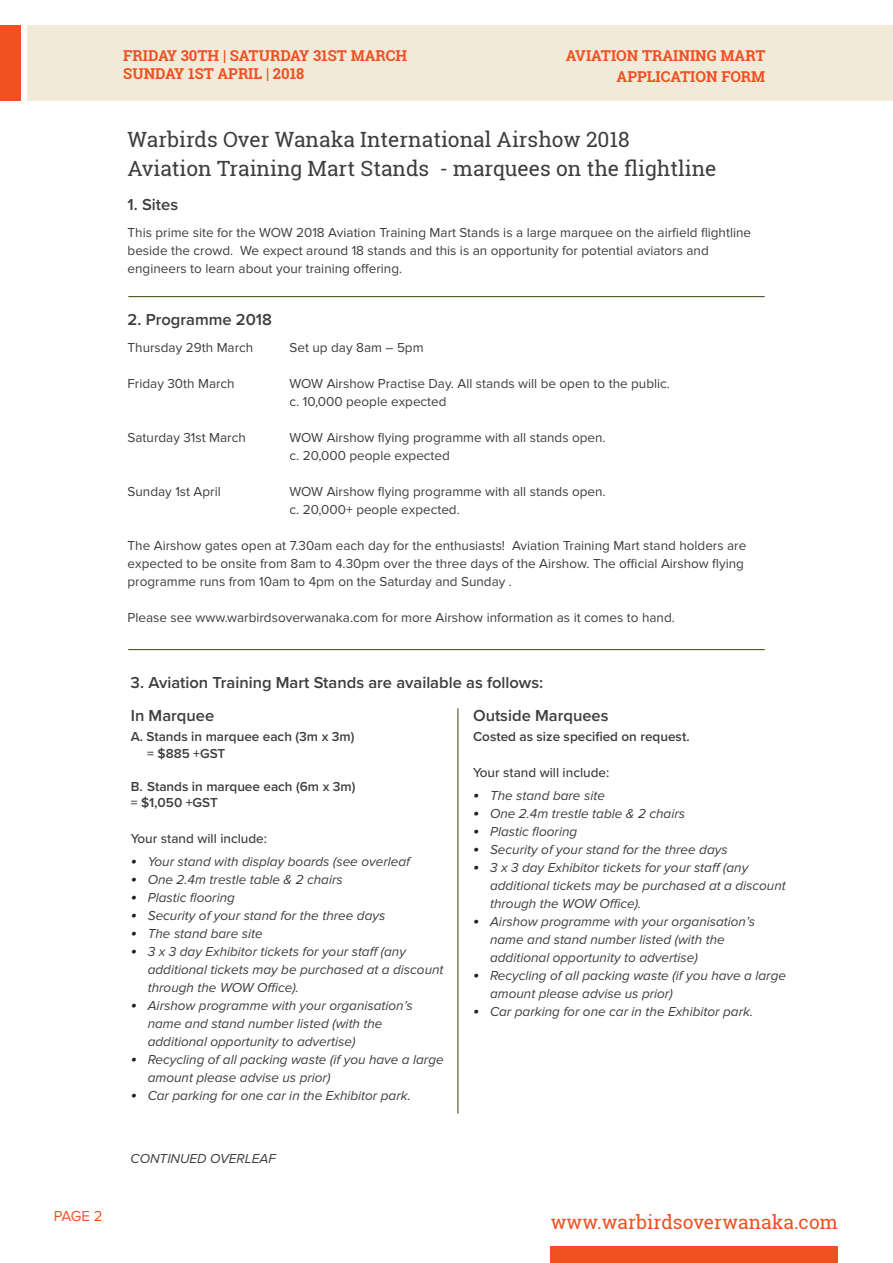
<style>
.page{position:relative;width:893px;height:1263px;background:#fff}
.page>*{position:absolute;margin:0;border:0;box-sizing:border-box;transform-origin:0 0}
.t1{font:21px "Roboto Slab";color:#3e3e3f}
.t2{font:19.2px "Roboto Slab";color:#f05022}
.t3{font:600 16.5px "Proxima Nova";color:#3e3e3f}
.t4{font:700 15px/18px "Roboto Slab";color:#f05022}
.t5{font:15px "Proxima Nova";color:#f05022}
.t6{font:italic 13.5px/18px "Proxima Nova";color:#3e3e3f}
.t7{font:13.5px/18px "Proxima Nova";color:#3e3e3f}
.t8{font:600 13.5px "Proxima Nova";color:#3e3e3f}
.t9{font:500 13.5px "Proxima Nova";color:#3e3e3f}
.s1{font-size:18px;color:#231f20}
</style>
<div class="page">
<div style="left:551px;top:1246px;width:287px;height:17px;background:#f05022"></div>
<hr style="left:128px;top:649px;width:637px;height:1px;background:#31450b">
<hr style="left:128px;top:296px;width:637px;height:1px;background:#31450b">
<hr style="left:458px;top:708px;width:1px;height:406px;background:#31450b">
<div style="left:28px;top:26px;width:865px;height:75px;background:#f2ead8"></div>
<div style="left:0;top:26px;width:20px;height:75px;background:#f05022"></div>
<p class="t4" style="left:123px;top:46px;width:286px">FRIDAY 30TH | SATURDAY 31ST MARCH<br>SUNDAY 1ST APRIL | 2018</p>
<p class="t4" style="left:566px;top:46px;width:201px">AVIATION TRAINING MART</p>
<p class="t4" style="left:617px;top:67px;width:150px">APPLICATION FORM</p>
<p class="t1" style="left:128px;top:125px;width:504px">Warbirds Over Wanaka International Airshow 2018</p>
<p class="t1" style="left:128px;top:154px;width:590px">Aviation Training Mart Stands - marquees on the flightline</p>
<p class="t3" style="left:128px;top:195px;width:52px">1. Sites</p>
<p class="t7" style="left:128px;top:224px;width:625px">This prime site for the WOW 2018 Aviation Training Mart Stands is a large marquee on the airfield flightline beside the crowd. We expect around 18 stands and this is an opportunity for potential aviators and engineers to learn about your training offering.</p>
<p class="t3" style="left:128px;top:310px;width:146px">2. Programme 2018</p>
<p class="t7" style="left:128px;top:339px;width:127px">Thursday 29th March</p>
<p class="t7" style="left:290px;top:339px;width:136px">Set up day 8am – 5pm</p>
<p class="t7" style="left:128px;top:375px;width:109px">Friday 30th March</p>
<p class="t7" style="left:290px;top:375px;width:382px">WOW Airshow Practise Day. All stands will be open to the public.</p>
<p class="t7" style="left:290px;top:393px;width:159px">c. 10,000 people expected</p>
<p class="t7" style="left:128px;top:429px;width:120px">Saturday 31st March</p>
<p class="t7" style="left:290px;top:429px;width:318px">WOW Airshow flying programme with all stands open.</p>
<p class="t7" style="left:290px;top:447px;width:162px">c. 20,000 people expected</p>
<p class="t7" style="left:128px;top:483px;width:95px">Sunday 1st April</p>
<p class="t7" style="left:290px;top:483px;width:318px">WOW Airshow flying programme with all stands open.</p>
<p class="t7" style="left:290px;top:501px;width:172px">c. 20,000+ people expected.</p>
<p class="t7" style="left:128px;top:537px;width:620px">The Airshow gates open at 7.30am each day for the enthusiasts! Aviation Training Mart stand holders are expected to be onsite from 8am to 4.30pm over the three days of the Airshow. The official Airshow flying programme runs from 10am to 4pm on the Saturday and Sunday .</p>
<p class="t7" style="left:128px;top:609px;width:549px">Please see www.warbirdsoverwanaka.com for more Airshow information as it comes to hand.</p>
<p class="t3" style="left:131px;top:672px;width:414px">3. Aviation Training Mart Stands are available as follows:</p>
<p class="t3" style="left:131px;top:705px;width:85px">In Marquee</p>
<p class="t8" style="left:131px;top:729px;width:225px">A. Stands in marquee each (3m x 3m)</p>
<p class="t8" style="left:147px;top:745px;width:80px">= $885 +GST</p>
<p class="t8" style="left:131px;top:778px;width:226px">B. Stands in marquee each (6m x 3m)</p>
<p class="t8" style="left:131px;top:795px;width:89px">= $1,050 +GST</p>
<p class="t9" style="left:131px;top:831px;width:138px">Your stand will include:</p>
<p class="t6" style="left:131px;top:852px;width:281px"><span class="s1">•</span> Your stand with display boards (see overleaf</p>
<p class="t6" style="left:131px;top:870px;width:214px"><span class="s1">•</span> One 2.4m trestle table &amp; 2 chairs</p>
<p class="t6" style="left:131px;top:888px;width:106px"><span class="s1">•</span> Plastic flooring</p>
<p class="t6" style="left:131px;top:906px;width:256px"><span class="s1">•</span> Security of your stand for the three days</p>
<p class="t6" style="left:131px;top:924px;width:133px"><span class="s1">•</span> The stand bare site</p>
<p class="t6" style="left:148px;top:942px;width:297px;text-indent:-17px"><span class="s1">•</span> 3 x 3 day Exhibitor tickets for your staff (any additional tickets may be purchased at a discount through the WOW Office).</p>
<p class="t6" style="left:148px;top:996px;width:266px;text-indent:-17px"><span class="s1">•</span> Airshow programme with your organisation’s name and stand number listed (with the additional opportunity to advertise)</p>
<p class="t6" style="left:148px;top:1050px;width:298px;text-indent:-17px"><span class="s1">•</span> Recycling of all packing waste (if you have a large amount please advise us prior)</p>
<p class="t6" style="left:131px;top:1086px;width:282px"><span class="s1">•</span> Car parking for one car in the Exhibitor park.</p>
<p class="t6" style="left:131px;top:1150px;width:147px">CONTINUED OVERLEAF</p>
<p class="t3" style="left:473px;top:705px;width:137px">Outside Marquees</p>
<p class="t8" style="left:473px;top:729px;width:218px">Costed as size specified on request.</p>
<p class="t9" style="left:473px;top:765px;width:138px">Your stand will include:</p>
<p class="t6" style="left:473px;top:786px;width:133px"><span class="s1">•</span> The stand bare site</p>
<p class="t6" style="left:473px;top:804px;width:214px"><span class="s1">•</span> One 2.4m trestle table &amp; 2 chairs</p>
<p class="t6" style="left:473px;top:822px;width:106px"><span class="s1">•</span> Plastic flooring</p>
<p class="t6" style="left:473px;top:840px;width:256px"><span class="s1">•</span> Security of your stand for the three days</p>
<p class="t6" style="left:490px;top:858px;width:297px;text-indent:-17px"><span class="s1">•</span> 3 x 3 day Exhibitor tickets for your staff (any additional tickets may be purchased at a discount through the WOW Office).</p>
<p class="t6" style="left:490px;top:912px;width:266px;text-indent:-17px"><span class="s1">•</span> Airshow programme with your organisation’s name and stand number listed (with the additional opportunity to advertise)</p>
<p class="t6" style="left:490px;top:966px;width:298px;text-indent:-17px"><span class="s1">•</span> Recycling of all packing waste (if you have a large amount please advise us prior)</p>
<p class="t6" style="left:473px;top:1002px;width:282px"><span class="s1">•</span> Car parking for one car in the Exhibitor park.</p>
<p class="t5" style="left:54px;top:1207px;width:50px">PAGE 2</p>
<h2 class="t2" style="left:551px;top:1209px;width:289px">www.warbirdsoverwanaka.com</h2>
</div>
